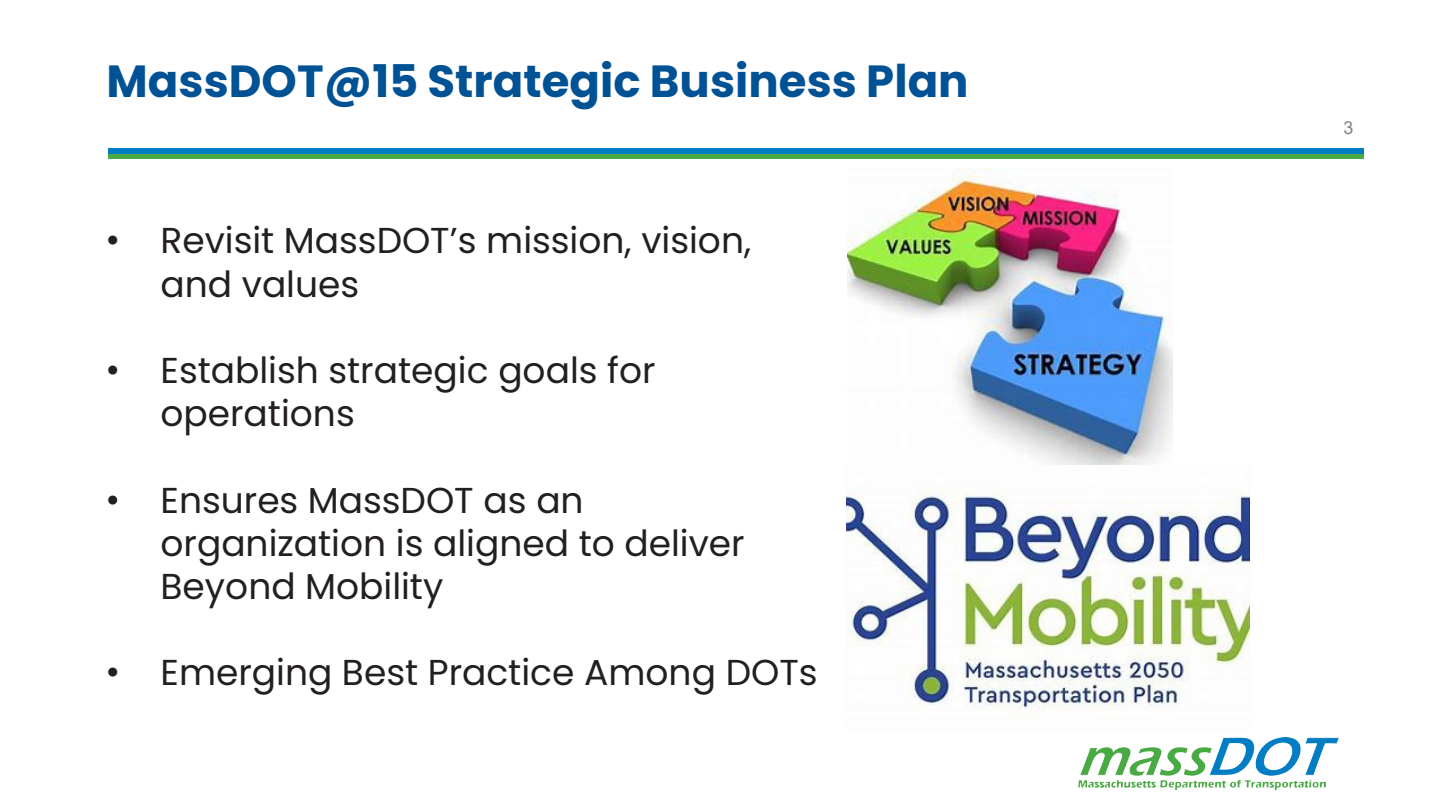
<style>
.page{position:relative;width:1440px;height:810px;background:#fff}
.page>*{position:absolute;margin:0;border:0;box-sizing:border-box;transform-origin:0 0}
.t1{font:700 45px "Poppins";color:#005295}
.t2{font:36px/43.2px "Poppins";color:#231f20}
.t3{font:18px "Arial";color:#808285}
.s1{font-family:"Arial"}
</style>
<div class="page">
<div style="left:108px;top:154px;width:1256px;height:5px;background:#49a942"></div>
<div style="left:108px;top:148px;width:1256px;height:6px;background:#007dc3"></div>
<img style="left:847px;top:169px;width:325px;height:296px">
<img style="left:847px;top:483px;width:403px;height:236px">
<img style="left:1078px;top:737px;width:260px;height:53px">
<h2 class="t1" style="left:106px;top:56px;width:864px">MassDOT@15 Strategic Business Plan</h2>
<p class="t2" style="left:160px;top:219px;width:592px;text-indent:-54px"><span class="s1">•</span> Revisit MassDOT’s mission, vision, and values</p>
<p class="t2" style="left:160px;top:349px;width:497px;text-indent:-54px"><span class="s1">•</span> Establish strategic goals for operations</p>
<p class="t2" style="left:160px;top:479px;width:586px;text-indent:-54px"><span class="s1">•</span> Ensures MassDOT as an organization is aligned to deliver<br>Beyond Mobility</p>
<p class="t2" style="left:106px;top:651px;width:713px"><span class="s1">•</span> Emerging Best Practice Among DOTs</p>
<p class="t3" style="left:1344px;top:116px;width:12px">3</p>
</div>
